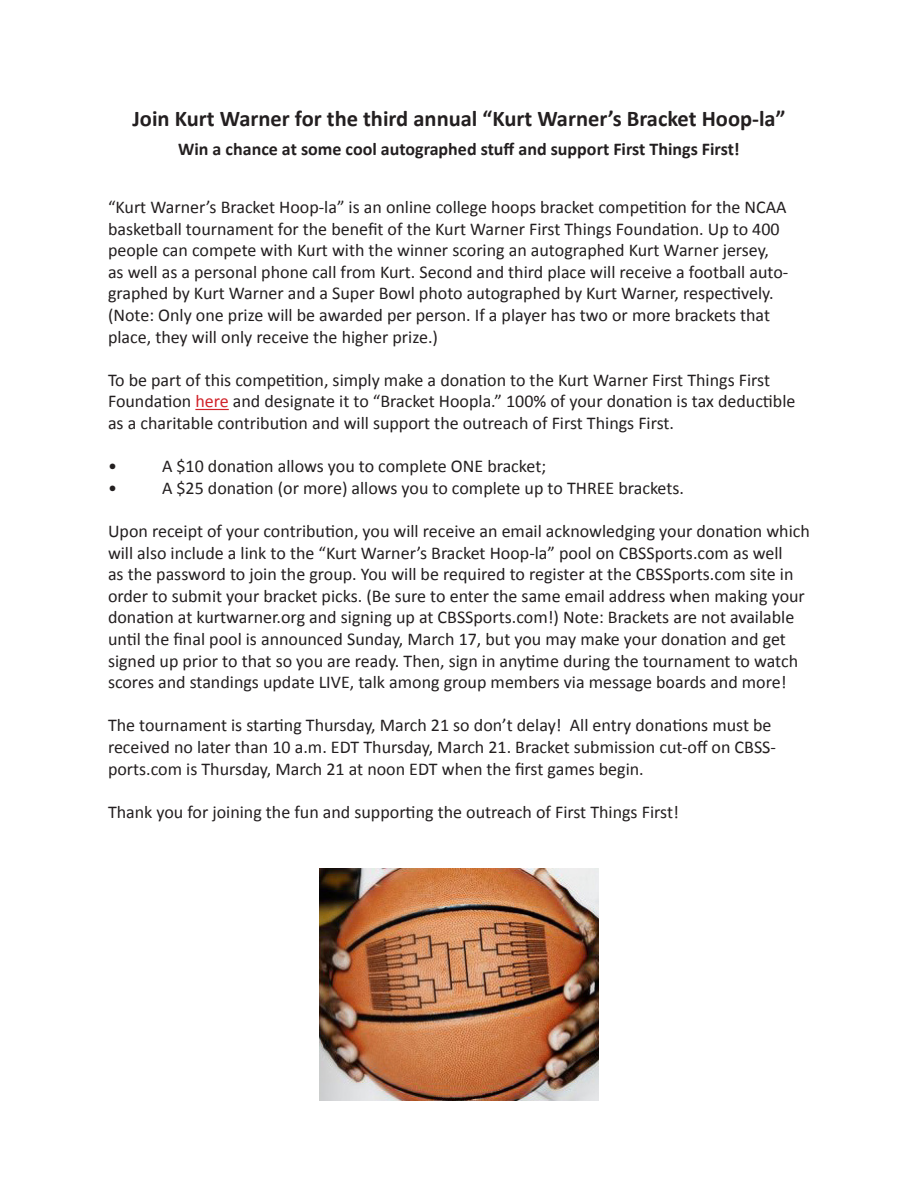
<style>
.page{position:relative;width:918px;height:1188px;background:#fff}
.page>*{position:absolute;margin:0;border:0;box-sizing:border-box;transform-origin:0 0}
.t1{font:700 22.5px "Calibri";color:#231f20}
.t2{font:18px/21.6px "Calibri";color:#231f20}
.t3{font:700 18px "Calibri";color:#231f20}
.s1{color:#d1232a}
</style>
<div class="page">
<hr style="left:195px;top:409px;width:34px;height:1px;background:#d1232a">
<img style="left:320px;top:868px;width:278px;height:233px">
<p class="t1" style="left:133px;top:104px;width:655px">Join Kurt Warner for the third annual “Kurt Warner’s Bracket Hoop-la”</p>
<p class="t3" style="left:178px;top:138px;width:563px">Win a chance at some cool autographed stuff and support First Things First!</p>
<p class="t2" style="left:108px;top:196px;width:682px">“Kurt Warner’s Bracket Hoop-la” is an online college hoops bracket competition for the NCAA basketball tournament for the benefit of the Kurt Warner First Things Foundation. Up to 400 people can compete with Kurt with the winner scoring an autographed Kurt Warner jersey, as well as a personal phone call from Kurt. Second and third place will receive a football auto&shy;graphed by Kurt Warner and a Super Bowl photo autographed by Kurt Warner, respectively. (Note: Only one prize will be awarded per person. If a player has two or more brackets that place, they will only receive the higher prize.)</p>
<p class="t2" style="left:108px;top:369px;width:689px">To be part of this competition, simply make a donation to the Kurt Warner First Things First<br>Foundation <span class="s1">here</span> and designate it to “Bracket Hoopla.” 100% of your donation is tax deductible as a charitable contribution and will support the outreach of First Things First.</p>
<p class="t2" style="left:108px;top:456px;width:10px">•</p>
<p class="t2" style="left:162px;top:456px;width:386px">A $10 donation allows you to complete ONE bracket;</p>
<p class="t2" style="left:108px;top:477px;width:10px">•</p>
<p class="t2" style="left:162px;top:477px;width:524px">A $25 donation (or more) allows you to complete up to THREE brackets.</p>
<p class="t2" style="left:108px;top:520px;width:703px">Upon receipt of your contribution, you will receive an email acknowledging your donation which will also include a link to the “Kurt Warner’s Bracket Hoop-la” pool on CBSSports.com as well<br>as the password to join the group. You will be required to register at the CBSSports.com site in order to submit your bracket picks. (Be sure to enter the same email address when making your donation at kurtwarner.org and signing up at CBSSports.com!) Note: Brackets are not available until the final pool is announced Sunday, March 17, but you may make your donation and get signed up prior to that so you are ready. Then, sign in anytime during the tournament to watch scores and standings update LIVE, talk among group members via message boards and more!</p>
<p class="t2" style="left:108px;top:715px;width:665px">The tournament is starting Thursday, March 21 so don’t delay! All entry donations must be</p>
<p class="t2" style="left:108px;top:736px;width:670px">received no later than 10 a.m. EDT Thursday, March 21. Bracket submission cut-off on CBSS&shy;ports.com is Thursday, March 21 at noon EDT when the first games begin.</p>
<p class="t2" style="left:108px;top:801px;width:572px">Thank you for joining the fun and supporting the outreach of First Things First!</p>
</div>
